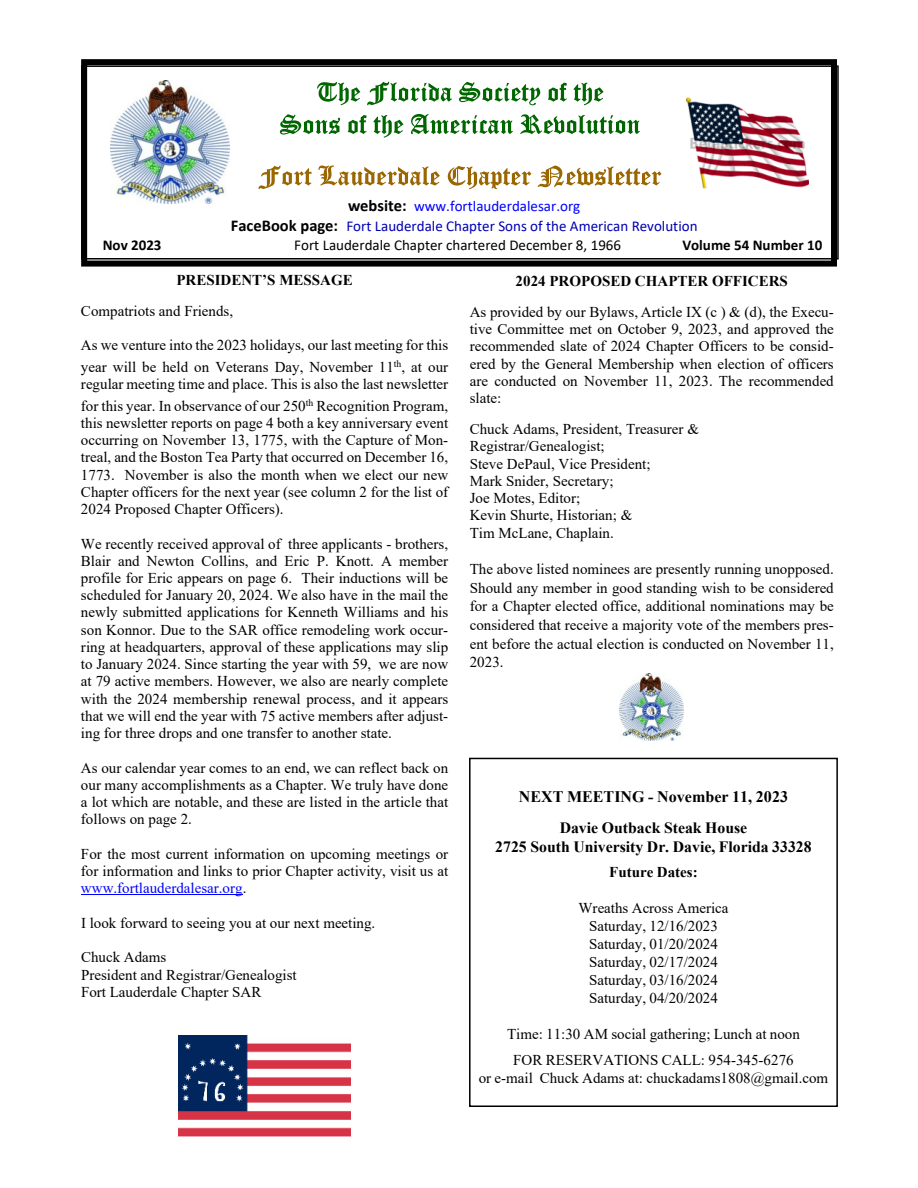
<style>
.page{position:relative;width:918px;height:1188px;background:#fff}
.page>*{position:absolute;margin:0;border:0;box-sizing:border-box;transform-origin:0 0}
.t1{font:700 16.05px "Times New Roman";color:#000}
.t2{font:700 15.75px/18.9px "Times New Roman";color:#000;text-align:center}
.t3{font:15px/17.2px "Times New Roman";color:#000;text-align:justify}
.t4{font:15px/20.1px "Calibri";color:#0000b3;text-align:center}
.t5{font:700 15px "Times New Roman";color:#000}
.t6{font:15px "Calibri";color:#000}
.t7{font:700 15px "Calibri";color:#000}
.s1{font-weight:700;font-size:16.5px;color:#000}
.s2{color:#00f}
</style>
<div class="page">
<div style="left:81px;top:65px;width:758px;height:195px;border:2px solid #000"></div>
<svg style="left:317px;top:82px;width:43px;height:23px"></svg>
<svg style="left:367px;top:82px;width:85px;height:23px"></svg>
<svg style="left:459px;top:82px;width:81px;height:23px"></svg>
<svg style="left:548px;top:83px;width:19px;height:19px"></svg>
<svg style="left:574px;top:83px;width:30px;height:22px"></svg>
<svg style="left:280px;top:114px;width:60px;height:21px"></svg>
<svg style="left:348px;top:115px;width:19px;height:19px"></svg>
<svg style="left:374px;top:115px;width:30px;height:23px"></svg>
<svg style="left:411px;top:114px;width:102px;height:20px"></svg>
<svg style="left:520px;top:114px;width:120px;height:20px"></svg>
<svg style="left:259px;top:166px;width:53px;height:23px"></svg>
<svg style="left:318px;top:165px;width:122px;height:21px"></svg>
<svg style="left:448px;top:166px;width:83px;height:23px"></svg>
<svg style="left:538px;top:165px;width:124px;height:22px"></svg>
<div style="left:81px;top:59px;width:756px;height:208px;border:6px solid #000"></div>
<div style="left:469px;top:758px;width:369px;height:349px;border:2px solid #000"></div>
<img style="left:111px;top:81px;width:118px;height:123px">
<img style="left:687px;top:97px;width:121px;height:92px">
<hr style="left:81px;top:895px;width:162px;height:1px;background:#00f">
<img style="left:179px;top:1035px;width:171px;height:102px">
<img style="left:620px;top:674px;width:64px;height:67px">
<p class="t4" style="left:231px;top:197px;width:468px"><span class="s1">website:</span> <span class="s2">www.fortlauderdalesar.org<br></span><span class="s1">FaceBook page:</span> Fort Lauderdale Chapter Sons of the American Revolution</p>
<p class="t7" style="left:103px;top:239px;width:60px">Nov 2023</p>
<p class="t6" style="left:294px;top:239px;width:328px">Fort Lauderdale Chapter chartered December 8, 1966</p>
<p class="t7" style="left:682px;top:239px;width:142px">Volume 54 Number 10</p>
<p class="t5" style="left:176px;top:274px;width:178px">PRESIDENT’S MESSAGE</p>
<p class="t3" style="left:81px;top:303px;width:154px">Compatriots and Friends,</p>
<p class="t3" style="left:81px;top:336px;width:369px;line-height:21.6px">As we venture into the 2023 holidays, our last meeting for this year will be held on Veterans Day, November 11<sup>th</sup>, at our</p>
<p class="t3" style="left:81px;top:375px;width:369px;line-height:21.6px">regular meeting time and place. This is also the last newsletter for this year. In observance of our 250<sup>th</sup> Recognition Program,</p>
<p class="t3" style="left:81px;top:416px;width:369px">this newsletter reports on page 4 both a key anniversary event occurring on November 13, 1775, with the Capture of Mon&shy;treal, and the Boston Tea Party that occurred on December 16, 1773. November is also the month when we elect our new Chapter officers for the next year (see column 2 for the list of 2024 Proposed Chapter Officers).</p>
<p class="t3" style="left:81px;top:536px;width:369px">We recently received approval of three applicants - brothers, Blair and Newton Collins, and Eric P. Knott. A member profile for Eric appears on page 6. Their inductions will be scheduled for January 20, 2024. We also have in the mail the newly submitted applications for Kenneth Williams and his son Konnor. Due to the SAR office remodeling work occur&shy;ring at headquarters, approval of these applications may slip to January 2024. Since starting the year with 59, we are now at 79 active members. However, we also are nearly complete with the 2024 membership renewal process, and it appears that we will end the year with 75 active members after adjust&shy;ing for three drops and one transfer to another state.</p>
<p class="t3" style="left:81px;top:760px;width:369px">As our calendar year comes to an end, we can reflect back on our many accomplishments as a Chapter. We truly have done a lot which are notable, and these are listed in the article that follows on page 2.</p>
<p class="t3" style="left:81px;top:847px;width:369px">For the most current information on upcoming meetings or for information and links to prior Chapter activity, visit us at <span class="s2">www.fortlauderdalesar.org</span>.</p>
<p class="t3" style="left:81px;top:916px;width:296px">I look forward to seeing you at our next meeting.</p>
<p class="t3" style="left:81px;top:950px;width:217px;text-align:left">Chuck Adams<br>President and Registrar/Genealogist<br>Fort Lauderdale Chapter SAR</p>
<p class="t5" style="left:516px;top:276px;width:274px">2024 PROPOSED CHAPTER OFFICERS</p>
<p class="t3" style="left:470px;top:305px;width:366px">As provided by our Bylaws, Article IX (c ) &amp; (d), the Execu&shy;tive Committee met on October 9, 2023, and approved the recommended slate of 2024 Chapter Officers to be consid&shy;ered by the General Membership when election of officers are conducted on November 11, 2023. The recommended slate:</p>
<p class="t3" style="left:470px;top:422px;width:231px;text-align:left">Chuck Adams, President, Treasurer &amp;<br>Registrar/Genealogist;<br>Steve DePaul, Vice President;<br>Mark Snider, Secretary;<br>Joe Motes, Editor;<br>Kevin Shurte, Historian; &amp;<br>Tim McLane, Chaplain.</p>
<p class="t3" style="left:470px;top:561px;width:366px;line-height:18.6px">The above listed nominees are presently running unopposed.<br>Should any member in good standing wish to be considered for a Chapter elected office, additional nominations may be considered that receive a majority vote of the members pres&shy;ent before the actual election is conducted on November 11, 2023.</p>
<p class="t1" style="left:519px;top:791px;width:271px">NEXT MEETING - November 11, 2023</p>
<p class="t2" style="left:495px;top:820px;width:318px">Davie Outback Steak House<br>2725 South University Dr. Davie, Florida 33328</p>
<p class="t5" style="left:609px;top:867px;width:90px">Future Dates:</p>
<p class="t3" style="left:579px;top:901px;width:152px;line-height:18px;text-align:center">Wreaths Across America<br>Saturday, 12/16/2023<br>Saturday, 01/20/2024<br>Saturday, 02/17/2024<br>Saturday, 03/16/2024<br>Saturday, 04/20/2024</p>
<p class="t3" style="left:507px;top:1023px;width:294px;line-height:25.2px;text-align:center">Time: 11:30 AM social gathering; Lunch at noon<br>FOR RESERVATIONS CALL: 954-345-6276</p>
<p class="t3" style="left:479px;top:1070px;width:351px">or e-mail Chuck Adams at: chuckadams1808@gmail.com</p>
</div>
